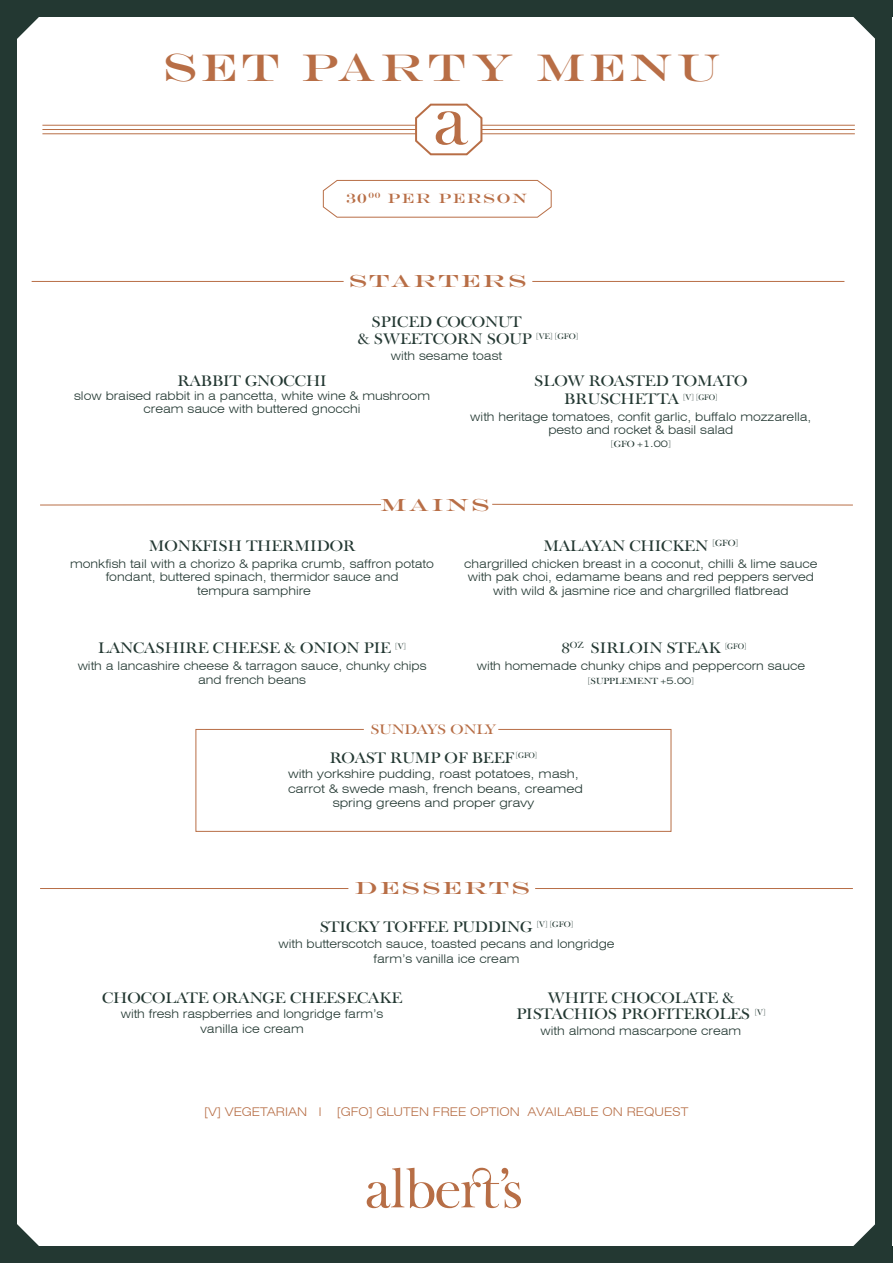
<style>
.page{position:relative;width:893px;height:1263px;background:#fff}
.page>*{position:absolute;margin:0;border:0;box-sizing:border-box;transform-origin:0 0}
.t1{font:39.15px "Engravers";letter-spacing:.1em;color:#b86e46;scale:1.11 1}
.t2{font:17.55px "Engravers MT Std";letter-spacing:.1em;color:#b86e46;scale:1.32 1}
.t3{font:15px/16.5px "Big Moore";color:#233832;text-align:center;scale:1.1 1}
.t4{font:13.5px "Engravers MT Std";letter-spacing:.1em;color:#b86e46;scale:1.11 1}
.t5{font:13.5px "Big Moore";color:#b76e46;scale:1.2 1}
.t6{font:300 expanded 12px/13.5px "Swiss 721 BT";color:#233832;text-align:center}
.t7{font:300 expanded 12px/14.4px "Swiss 721 BT";color:#233832;text-align:center;scale:1.04 1}
.t8{font:300 expanded 12px "Swiss 721 BT";color:#b76e46}
.t9{font:8.7px "Big Moore";color:#233832;scale:1.12 1}
.s1{font-family:"Trade Gothic LH";font-stretch:expanded}
</style>
<div class="page">
<hr style="left:42px;top:134px;width:374px;height:1px;background:#b86e46">
<hr style="left:42px;top:129px;width:374px;height:1px;background:#b86e46">
<hr style="left:42px;top:125px;width:374px;height:1px;background:#b86e46">
<hr style="left:481px;top:134px;width:374px;height:1px;background:#b86e46">
<hr style="left:481px;top:129px;width:374px;height:1px;background:#b86e46">
<hr style="left:481px;top:125px;width:374px;height:1px;background:#b86e46">
<svg style="left:414px;top:103px;width:69px;height:53px"></svg>
<svg style="left:367px;top:1168px;width:154px;height:40px"></svg>
<svg style="left:323px;top:180px;width:229px;height:38px"></svg>
<hr style="left:532px;top:281px;width:312px;height:1px;background:#b86e46">
<hr style="left:32px;top:281px;width:312px;height:1px;background:#b86e46">
<svg style="left:492px;top:504px;width:361px;height:1px"></svg>
<hr style="left:40px;top:504px;width:341px;height:1px;background:#b86e46">
<hr style="left:40px;top:888px;width:308px;height:1px;background:#b86e46">
<hr style="left:535px;top:888px;width:318px;height:1px;background:#b86e46">
<div style="left:0;top:1px;width:17px;height:1262px;background:#233832"></div>
<div style="left:875px;top:1px;width:17px;height:1262px;background:#233832"></div>
<div style="left:0;top:1246px;width:892px;height:17px;background:#233832"></div>
<svg style="left:853px;top:1224px;width:22px;height:22px"></svg>
<svg style="left:17px;top:1224px;width:22px;height:22px"></svg>
<svg style="left:853px;top:17px;width:22px;height:22px"></svg>
<svg style="left:17px;top:17px;width:22px;height:22px"></svg>
<div style="left:0;top:0;width:892px;height:17px;background:#233832"></div>
<svg style="left:196px;top:729px;width:475px;height:103px"></svg>
<h1 class="t1" style="left:163px;top:44px;width:503px">SET PARTY MENU</h1>
<p class="t4" style="left:346px;top:190px;width:165px">30<sup>00</sup> PER PERSON</p>
<h2 class="t2" style="left:349px;top:271px;width:136px">STARTERS</h2>
<p class="t3" style="left:358px;top:314px;width:202px;text-align:left;text-indent:14px">SPICED COCONUT<br>&amp; SWEETCORN SOUP <sup>[VE]</sup> <sup>[GFO]</sup></p>
<p class="t6" style="left:391px;top:349px;width:113px">with sesame toast</p>
<p class="t3" style="left:177px;top:373px;width:137px">RABBIT GNOCCHI</p>
<p class="t6" style="left:74px;top:389px;width:357px">slow braised rabbit in a pancetta, white wine &amp; mushroom cream sauce with buttered gnocchi</p>
<p class="t3" style="left:534px;top:372px;width:195px;line-height:18px">SLOW ROASTED TOMATO<br>BRUSCHETTA <sup>[V]</sup> <sup>[GFO]</sup></p>
<p class="t6" style="left:470px;top:410px;width:343px">with heritage tomatoes, confit garlic, buffalo mozzarella, pesto and rocket &amp; basil salad</p>
<p class="t9" style="left:611px;top:438px;width:55px">[GFO <span class="s1">+1.00</span>]</p>
<h2 class="t2" style="left:380px;top:494px;width:84px">MAINS</h2>
<p class="t3" style="left:149px;top:538px;width:189px">MONKFISH THERMIDOR</p>
<p class="t6" style="left:70px;top:557px;width:365px">monkfish tail with a chorizo &amp; paprika crumb, saffron potato fondant, buttered spinach, thermidor sauce and<br>tempura samphire</p>
<p class="t3" style="left:98px;top:640px;width:281px">LANCASHIRE CHEESE &amp; ONION PIE <sup>[V]</sup></p>
<p class="t6" style="left:78px;top:658px;width:350px;line-height:14.4px">with a lancashire cheese &amp; tarragon sauce, chunky chips and french beans</p>
<p class="t3" style="left:543px;top:538px;width:179px">MALAYAN CHICKEN <sup>[GFO]</sup></p>
<p class="t6" style="left:464px;top:557px;width:355px">chargrilled chicken breast in a coconut, chilli &amp; lime sauce with pak choi, edamame beans and red peppers served with wild &amp; jasmine rice and chargrilled flatbread</p>
<p class="t3" style="left:561px;top:640px;width:170px">8<sup>OZ</sup> SIRLOIN STEAK <sup>[GFO]</sup></p>
<p class="t6" style="left:477px;top:659px;width:330px">with homemade chunky chips and peppercorn sauce</p>
<p class="t9" style="left:588px;top:676px;width:96px">[SUPPLEMENT <span class="s1">+5.00</span>]</p>
<p class="t5" style="left:370px;top:721px;width:106px">SUNDAYS ONLY</p>
<p class="t3" style="left:330px;top:749px;width:190px">ROAST RUMP OF BEEF <sup>[GFO]</sup></p>
<p class="t7" style="left:288px;top:767px;width:285px">with yorkshire pudding, roast potatoes, mash, carrot &amp; swede mash, french beans, creamed spring greens and proper gravy</p>
<h2 class="t2" style="left:355px;top:878px;width:134px">DESSERTS</h2>
<p class="t3" style="left:320px;top:918px;width:232px">STICKY TOFFEE PUDDING <sup>[V]</sup> <sup>[GFO]</sup></p>
<p class="t6" style="left:278px;top:937px;width:337px;line-height:14.4px">with butterscotch sauce, toasted pecans and longridge farm’s vanilla ice cream</p>
<p class="t3" style="left:102px;top:990px;width:274px">CHOCOLATE ORANGE CHEESECAKE</p>
<p class="t6" style="left:121px;top:1006px;width:264px;line-height:15px">with fresh raspberries and longridge farm’s vanilla ice cream</p>
<p class="t3" style="left:516px;top:990px;width:228px">WHITE CHOCOLATE &amp;<br>PISTACHIOS PROFITEROLES <sup>[V]</sup></p>
<p class="t6" style="left:541px;top:1024px;width:202px">with almond mascarpone cream</p>
<p class="t8" style="left:204px;top:1105px;width:119px">[V] VEGETARIAN l</p>
<p class="t8" style="left:337px;top:1105px;width:353px">[GFO] GLUTEN FREE OPTION AVAILABLE ON REQUEST</p>
</div>
